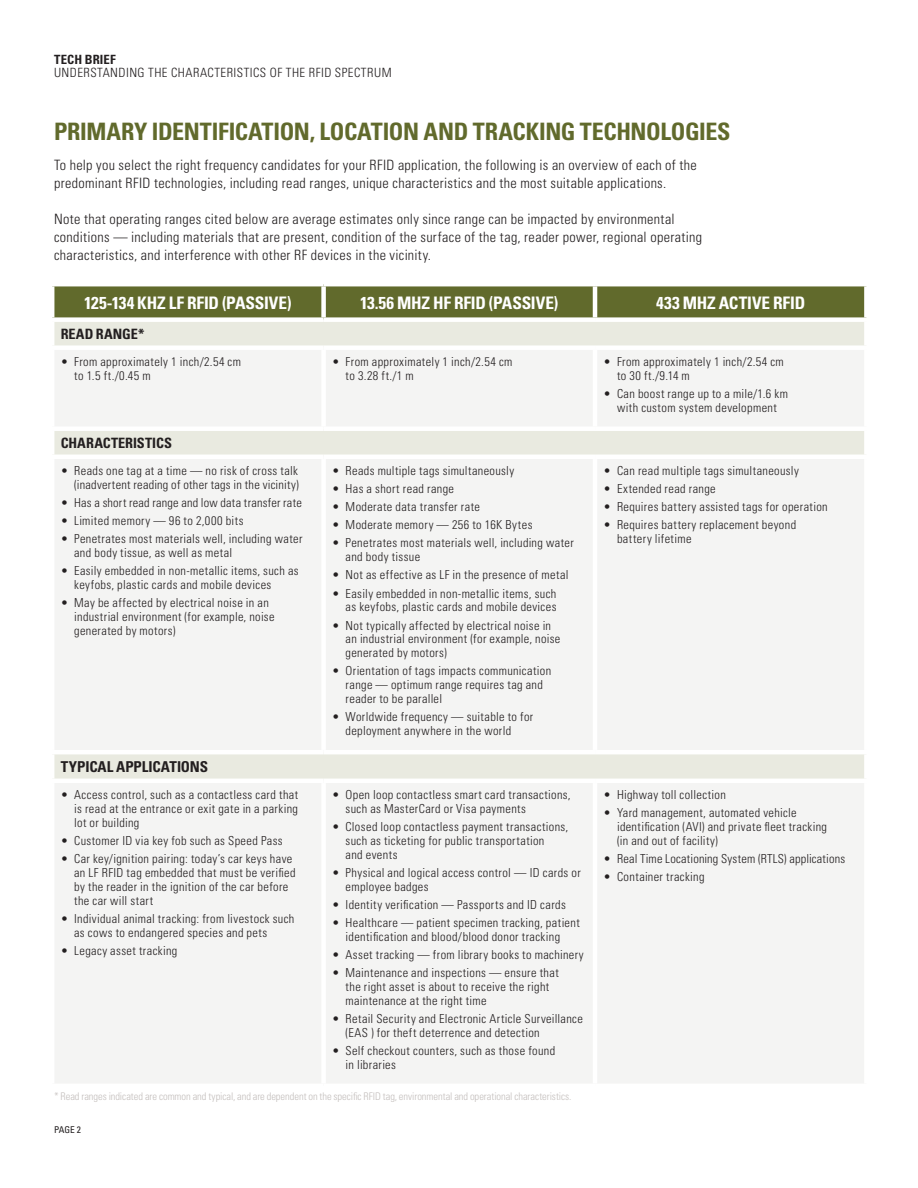
<style>
.page{position:relative;width:918px;height:1188px;background:#fff}
.page>*{position:absolute;margin:0;border:0;box-sizing:border-box;transform-origin:0 0}
.t1{font:700 condensed 24px "Univers";color:#616a2c}
.t2{font:700 condensed 17.25px "Univers";color:#fff}
.t3{font:700 condensed 15px "Univers";letter-spacing:.03em;color:#231f20}
.t4{font:300 condensed 14.25px/18.3px "Univers";letter-spacing:.025em;color:#231f20}
.t5{font:700 condensed 14.25px "Univers";letter-spacing:.06em;color:#231f20}
.t6{font:300 condensed 12.75px "Univers";letter-spacing:.035em;color:#231f20}
.t7{font:700 condensed 12.75px "Univers";letter-spacing:.01em;color:#231f20}
.t8{font:300 condensed 12.3px/13.8px "Univers";letter-spacing:.03em;color:#231f20}
.t9{font:300 condensed 10.5px "Univers";letter-spacing:-.005em;color:#c4bfbd}
.t10{font:condensed 9.3px "Univers";color:#231f20}
</style>
<div class="page">
<div style="left:54px;top:286px;width:810px;height:31px;background:#616a2c"></div>
<div style="left:54px;top:322px;width:810px;height:23px;background:#e9eae0"></div>
<div style="left:54px;top:350px;width:810px;height:733px;background:#f4f4f3"></div>
<div style="left:321px;top:286px;width:5px;height:31px;background:#fff"></div>
<hr style="left:593px;top:286px;width:4px;height:31px;background:#fff">
<div style="left:321px;top:350px;width:5px;height:76px;background:#fff"></div>
<hr style="left:593px;top:350px;width:4px;height:76px;background:#fff">
<div style="left:50px;top:426px;width:274px;height:5px;background:#fff"></div>
<div style="left:324px;top:426px;width:271px;height:5px;background:#fff"></div>
<div style="left:595px;top:426px;width:274px;height:5px;background:#fff"></div>
<hr style="left:50px;top:455px;width:274px;height:4px;background:#fff">
<hr style="left:324px;top:455px;width:271px;height:4px;background:#fff">
<div style="left:321px;top:459px;width:5px;height:291px;background:#fff"></div>
<hr style="left:595px;top:455px;width:274px;height:4px;background:#fff">
<hr style="left:593px;top:459px;width:4px;height:291px;background:#fff">
<hr style="left:50px;top:750px;width:274px;height:4px;background:#fff">
<hr style="left:324px;top:750px;width:271px;height:4px;background:#fff">
<hr style="left:595px;top:750px;width:274px;height:4px;background:#fff">
<hr style="left:50px;top:779px;width:274px;height:4px;background:#fff">
<hr style="left:324px;top:779px;width:271px;height:4px;background:#fff">
<div style="left:321px;top:783px;width:5px;height:301px;background:#fff"></div>
<hr style="left:595px;top:779px;width:274px;height:4px;background:#fff">
<hr style="left:593px;top:783px;width:4px;height:301px;background:#fff">
<p class="t7" style="left:54px;top:52px;width:63px">TECH BRIEF</p>
<p class="t6" style="left:54px;top:65px;width:257px">Understanding the characteristics of the RFID</p>
<p class="t6" style="left:335px;top:65px;width:58px">spectrum</p>
<h1 class="t1" style="left:54px;top:117px;width:678px">PRIMARY IDENTIFICATION, LOCATION AND TRACKING TECHNOLOGIES</h1>
<p class="t4" style="left:54px;top:155px;width:318px">To help you select the right frequency candidates for your RFID</p>
<p class="t4" style="left:398px;top:155px;width:300px">application, the following is an overview of each of the</p>
<p class="t4" style="left:54px;top:174px;width:74px">predominant RFID</p>
<p class="t4" style="left:154px;top:174px;width:514px">technologies, including read ranges, unique characteristics and the most suitable applications.</p>
<p class="t4" style="left:54px;top:209px;width:650px">Note that operating ranges cited below are average estimates only since range can be impacted by environmental conditions — including materials that are present, condition of the surface of the tag, reader power, regional operating characteristics, and interference with other RF devices in the vicinity.</p>
<h2 class="t2" style="left:84px;top:292px;width:106px">125-134 KH Z LF RFID</h2>
<h2 class="t2" style="left:222px;top:292px;width:71px">(PASSIVE)</h2>
<h2 class="t2" style="left:360px;top:292px;width:97px">13.56 MHZ HF RFID</h2>
<h2 class="t2" style="left:489px;top:292px;width:71px">(PASSIVE)</h2>
<h2 class="t2" style="left:656px;top:292px;width:120px">433 MHZ ACTIVE RFID</h2>
<p class="t5" style="left:61px;top:325px;width:85px">READ RANGE*</p>
<p class="t8" style="left:74px;top:354px;width:168px;text-indent:-14px">• From approximately 1 inch/2.54 cm to 1.5 ft./0.45 m</p>
<p class="t8" style="left:346px;top:354px;width:168px;text-indent:-14px">• From approximately 1 inch/2.54 cm to 3.28 ft./1 m</p>
<p class="t8" style="left:617px;top:354px;width:168px;text-indent:-14px">• From approximately 1 inch/2.54 cm to 30 ft./9.14 m</p>
<p class="t8" style="left:604px;top:386px;width:186px;text-align:center">• Can boost range up to a mile/1.6 km with custom system development</p>
<p class="t5" style="left:61px;top:434px;width:113px">CHARACTERISTICS</p>
<p class="t8" style="left:61px;top:464px;width:240px;text-align:right">• Reads one tag at a time — no risk of cross talk (inadvertent reading of other tags in the vicinity)</p>
<p class="t8" style="left:61px;top:496px;width:243px">• Has a short read range and low data transfer rate</p>
<p class="t8" style="left:61px;top:514px;width:184px">• Limited memory — 96 to 2,000 bits</p>
<p class="t8" style="left:74px;top:532px;width:230px;text-indent:-14px">• Penetrates most materials well, including water and body tissue, as well as metal</p>
<p class="t8" style="left:74px;top:564px;width:226px;text-indent:-14px">• Easily embedded in non-metallic items, such as keyfobs, plastic cards and mobile devices</p>
<p class="t8" style="left:74px;top:596px;width:202px;text-indent:-14px">• May be affected by electrical noise in an industrial environment (for example, noise generated by motors)</p>
<p class="t8" style="left:604px;top:464px;width:197px">• Can read multiple tags simultaneously</p>
<p class="t8" style="left:604px;top:482px;width:114px">• Extended read range</p>
<p class="t8" style="left:604px;top:500px;width:226px">• Requires battery assisted tags for operation</p>
<p class="t8" style="left:617px;top:518px;width:181px;text-indent:-14px">• Requires battery replacement beyond battery lifetime</p>
<p class="t8" style="left:332px;top:464px;width:184px">• Reads multiple tags simultaneously</p>
<p class="t8" style="left:332px;top:482px;width:123px">• Has a short read range</p>
<p class="t8" style="left:332px;top:500px;width:149px">• Moderate data transfer rate</p>
<p class="t8" style="left:332px;top:518px;width:202px">• Moderate memory — 256 to 16K Bytes</p>
<p class="t8" style="left:346px;top:536px;width:230px;text-indent:-14px">• Penetrates most materials well, including water and body tissue</p>
<p class="t8" style="left:332px;top:568px;width:238px">• Not as effective as LF in the presence of metal</p>
<p class="t8" style="left:332px;top:586px;width:226px;text-align:right">• Easily embedded in non-metallic items, such as keyfobs, plastic cards and mobile devices</p>
<p class="t8" style="left:346px;top:618px;width:216px;text-indent:-14px">• Not typically affected by electrical noise in an industrial environment (for example, noise generated by motors)</p>
<p class="t8" style="left:346px;top:664px;width:207px;text-indent:-14px">• Orientation of tags impacts communication range — optimum range requires tag and reader to be parallel</p>
<p class="t8" style="left:346px;top:710px;width:189px;text-indent:-14px">• Worldwide frequency — suitable to for deployment anywhere in the world</p>
<p class="t3" style="left:61px;top:758px;width:149px">TYPICAL APPLICATIONS</p>
<p class="t8" style="left:74px;top:788px;width:226px;text-align:justify;text-indent:-13px">• Access control, such as a contactless card that is read at the entrance or exit gate in a parking lot or building</p>
<p class="t8" style="left:61px;top:833px;width:224px">• Customer ID via key fob such as Speed Pass</p>
<p class="t8" style="left:74px;top:852px;width:220px;text-indent:-14px">• Car key/ignition pairing: today’s car keys have an LF RFID</p>
<p class="t8" style="left:74px;top:865px;width:223px;text-indent:52px">tag embedded that must be verified by the reader in the ignition of the car before the car will start</p>
<p class="t8" style="left:74px;top:911px;width:222px;text-indent:-14px">• Individual animal tracking: from livestock such as cows to endangered species and pets</p>
<p class="t8" style="left:61px;top:943px;width:118px">• Legacy asset tracking</p>
<p class="t8" style="left:346px;top:788px;width:227px;text-indent:-14px">• Open loop contactless smart card transactions, such as MasterCard or Visa payments</p>
<p class="t8" style="left:346px;top:820px;width:224px;text-indent:-14px">• Closed loop contactless payment transactions, such as ticketing for public transportation<br>and events</p>
<p class="t8" style="left:346px;top:865px;width:237px;text-indent:-14px">• Physical and logical access control — ID cards or employee badges</p>
<p class="t8" style="left:332px;top:897px;width:235px">• Identity verification — Passports and ID cards</p>
<p class="t8" style="left:332px;top:916px;width:249px;text-align:center">• Healthcare — patient specimen tracking, patient identification and blood/blood donor tracking</p>
<p class="t8" style="left:332px;top:948px;width:253px">• Asset tracking — from library books to machinery</p>
<p class="t8" style="left:346px;top:966px;width:215px;text-indent:-14px">• Maintenance and inspections — ensure that the right asset is about to receive the right maintenance at the right time</p>
<p class="t8" style="left:346px;top:1012px;width:239px;text-indent:-14px">• Retail Security and Electronic Article Surveillance (EAS</p>
<p class="t8" style="left:371px;top:1025px;width:170px">) for theft deterrence and detection</p>
<p class="t8" style="left:346px;top:1044px;width:211px;text-indent:-14px">• Self checkout counters, such as those found in libraries</p>
<p class="t9" style="left:54px;top:1090px;width:312px">* Read ranges indicated are common and typical, and are dependent on the specific RFID</p>
<p class="t9" style="left:383px;top:1090px;width:190px">tag, environmental and operational characteristics.</p>
<p class="t10" style="left:54px;top:1123px;width:29px">PAGE 2</p>
<p class="t8" style="left:604px;top:788px;width:124px">• Highway toll collection</p>
<p class="t8" style="left:617px;top:806px;width:212px;text-indent:-14px">• Yard management, automated vehicle identification (AVI) and private fleet tracking (in and out of facility)</p>
<p class="t8" style="left:604px;top:852px;width:243px">• Real Time Locationing System (RT LS) applications</p>
<p class="t8" style="left:604px;top:870px;width:103px">• Container tracking</p>
</div>
